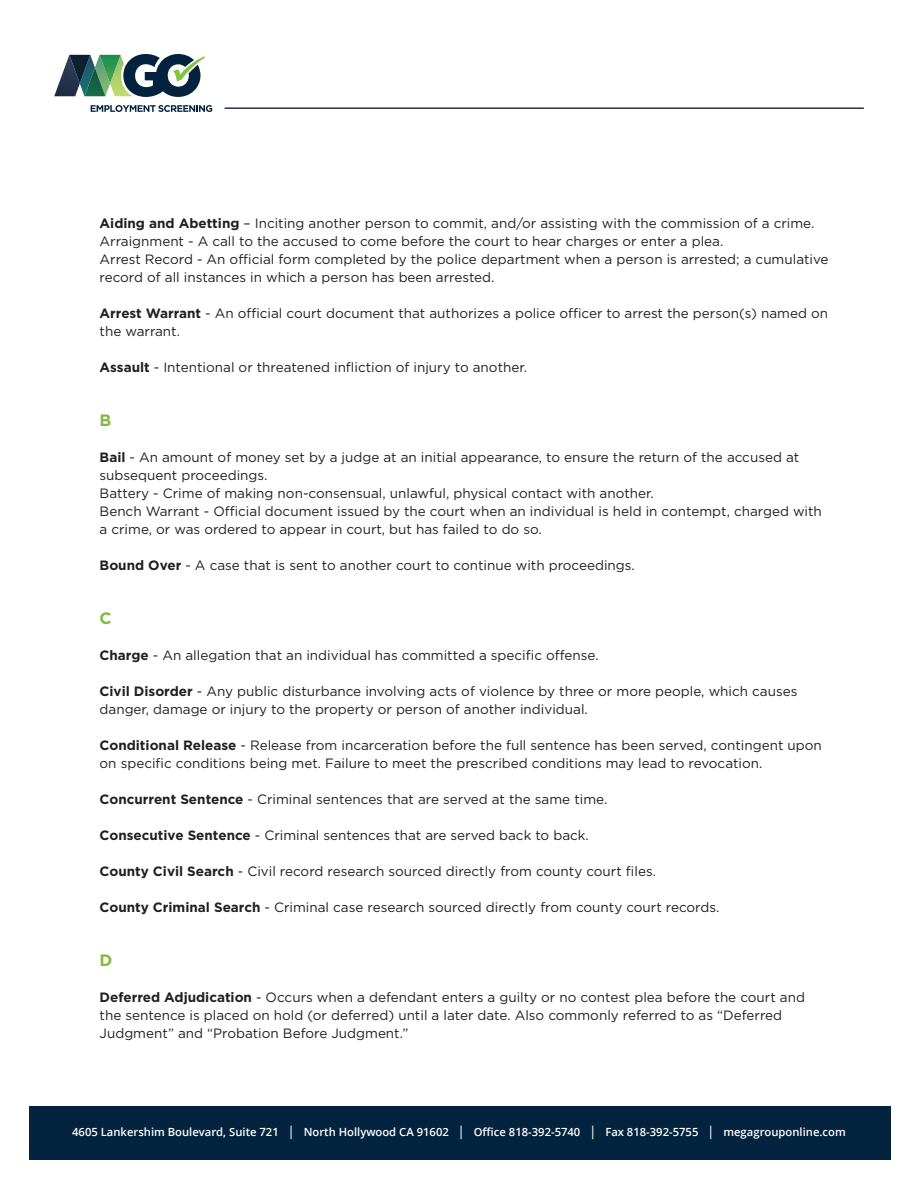
<style>
.page{position:relative;width:918px;height:1188px;background:#fff}
.page>*{position:absolute;margin:0;border:0;box-sizing:border-box;transform-origin:0 0}
.t1{font:700 16.5px "Gotham";color:#81bb41}
.t2{font:13.5px/18px "Gotham";color:#231f20}
.t3{font:600 11.25px "Open Sans";color:#fff}
.s1{font-weight:700}
.s2{font-weight:400;font-size:13.5px}
</style>
<div class="page">
<div style="left:29px;top:1106px;width:862px;height:54px;background:#03233e"></div>
<hr style="left:225px;top:107px;width:639px;height:2px;background:#24314d">
<svg style="left:91px;top:105px;width:121px;height:7px"></svg>
<svg style="left:54px;top:54px;width:151px;height:43px"></svg>
<p class="t2" style="left:100px;top:215px;width:731px"><span class="s1">Aiding and Abetting</span> – Inciting another person to commit, and/or assisting with the commission of a crime.<br>Arraignment - A call to the accused to come before the court to hear charges or enter a plea.<br>Arrest Record - An official form completed by the police department when a person is arrested; a cumulative record of all instances in which a person has been arrested.</p>
<p class="t2" style="left:100px;top:305px;width:730px"><span class="s1">Arrest Warrant</span> - An official court document that authorizes a police officer to arrest the person(s) named on the warrant.</p>
<p class="t2" style="left:100px;top:359px;width:429px"><span class="s1">Assault</span> - Intentional or threatened infliction of injury to another.</p>
<p class="t1" style="left:100px;top:411px;width:13px">B</p>
<p class="t2" style="left:100px;top:449px;width:724px"><span class="s1">Bail</span> - An amount of money set by a judge at an initial appearance, to ensure the return of the accused at subsequent proceedings.<br>Battery - Crime of making non-consensual, unlawful, physical contact with another.<br>Bench Warrant - Official document issued by the court when an individual is held in contempt, charged with a crime, or was ordered to appear in court, but has failed to do so.</p>
<p class="t2" style="left:100px;top:557px;width:537px"><span class="s1">Bound Over</span> - A case that is sent to another court to continue with proceedings.</p>
<p class="t1" style="left:100px;top:609px;width:14px">C</p>
<p class="t2" style="left:100px;top:647px;width:501px"><span class="s1">Charge</span> - An allegation that an individual has committed a specific offense.</p>
<p class="t2" style="left:100px;top:683px;width:699px"><span class="s1">Civil Disorder</span> - Any public disturbance involving acts of violence by three or more people, which causes danger, damage or injury to the property or person of another individual.</p>
<p class="t2" style="left:100px;top:737px;width:724px"><span class="s1">Conditional Release</span> - Release from incarceration before the full sentence has been served, contingent upon on specific conditions being met. Failure to meet the prescribed conditions may lead to revocation.</p>
<p class="t2" style="left:100px;top:791px;width:509px"><span class="s1">Concurrent Sentence</span> - Criminal sentences that are served at the same time.</p>
<p class="t2" style="left:100px;top:827px;width:491px"><span class="s1">Consecutive Sentence</span> - Criminal sentences that are served back to back.</p>
<p class="t2" style="left:100px;top:863px;width:558px"><span class="s1">County Civil Search</span> - Civil record research sourced directly from county court files.</p>
<p class="t2" style="left:100px;top:899px;width:621px"><span class="s1">County Criminal Search</span> - Criminal case research sourced directly from county court records.</p>
<p class="t1" style="left:100px;top:951px;width:14px">D</p>
<p class="t2" style="left:100px;top:989px;width:707px"><span class="s1">Deferred Adjudication</span> - Occurs when a defendant enters a guilty or no contest plea before the court and the sentence is placed on hold (or deferred) until a later date. Also commonly referred to as “Deferred<br>Judgment” and “Probation Before Judgment.”</p>
<p class="t3" style="left:72px;top:1124px;width:775px">4605 Lankershim Boulevard, Suite 721 <span class="s2">|</span> North Hollywood CA 91602 <span class="s2">|</span> Office 818-392-5740 <span class="s2">|</span> Fax 818-392-5755 <span class="s2">|</span> megagrouponline.com</p>
</div>
